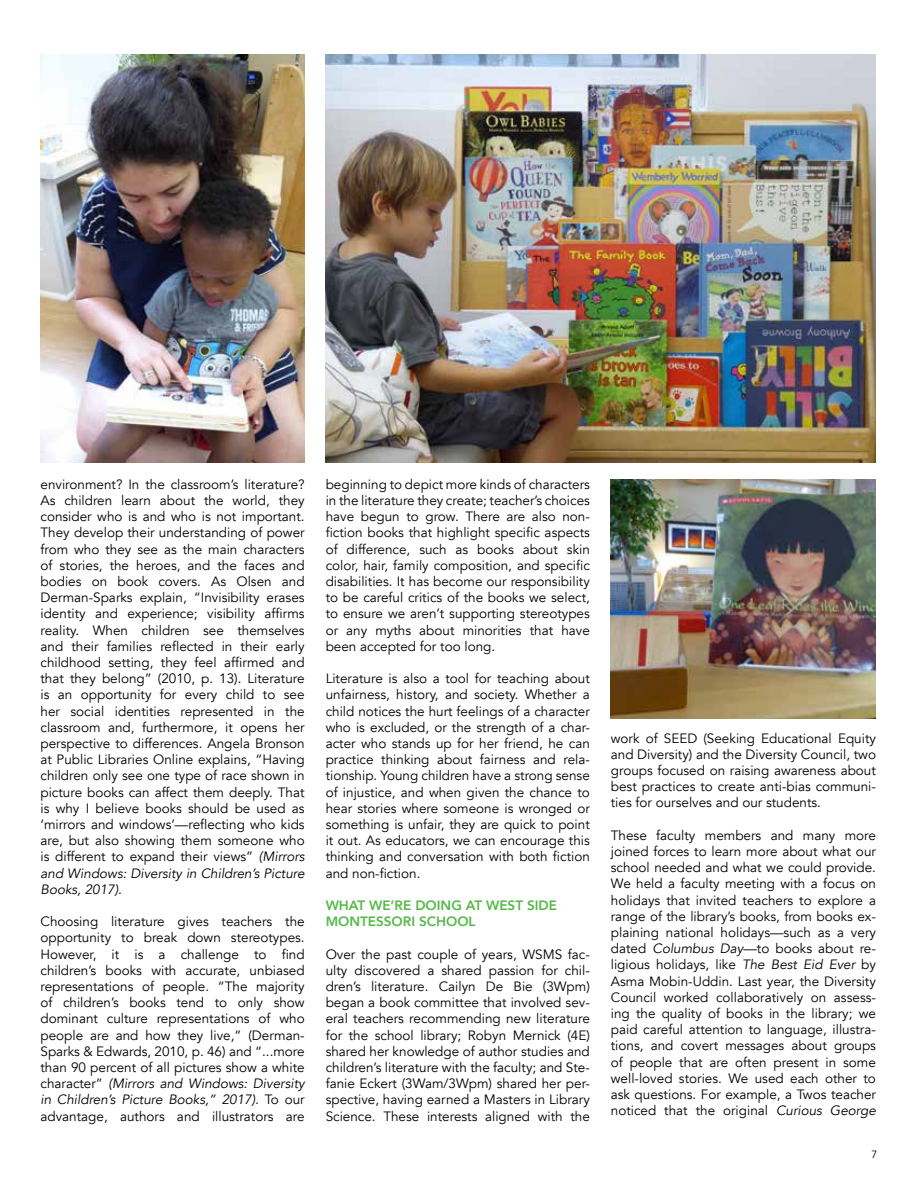
<style>
.page{position:relative;width:918px;height:1188px;background:#fff}
.page>*{position:absolute;margin:0;border:0;box-sizing:border-box;transform-origin:0 0}
.t1{font:13.5px/16.2px "Avenir";color:#000;text-align:justify}
.t2{font:800 13.5px/16.2px "Avenir";color:#54b948}
.t3{font:10.5px "Avenir";color:#000}
.s1{font-style:italic}
</style>
<div class="page">
<img style="left:326px;top:54px;width:550px;height:408px">
<img style="left:40px;top:54px;width:265px;height:408px">
<img style="left:611px;top:480px;width:265px;height:238px">
<p class="t1" style="left:40px;top:476px;width:266px">environment? In the classroom’s literature?<br>As children learn about the world, they consider who is and who is not important.<br>They develop their understanding of power from who they see as the main characters of stories, the heroes, and the faces and bodies on book covers. As Olsen and Derman-Sparks explain, “Invisibility erases identity and experience; visibility affirms reality. When children see themselves and their families reflected in their early childhood setting, they feel affirmed and that they belong” (2010, p. 13). Literature is an opportunity for every child to see her social identities represented in the classroom and, furthermore, it opens her perspective to differences. Angela Bronson at Public Libraries Online explains, “Having children only see one type of race shown in picture books can affect them deeply. That is why I believe books should be used as ‘mirrors and windows’—reflecting who kids are, but also showing them someone who is different to expand their views” <span class="s1">(Mirrors and Windows: Diversity in Children’s Picture Books, 2017).</span></p>
<p class="t1" style="left:40px;top:914px;width:266px">Choosing literature gives teachers the opportunity to break down stereotypes.<br>However, it is a challenge to find children’s books with accurate, unbiased representations of people. “The majority of children’s books tend to only show dominant culture representations of who people are and how they live,” (Derman-Sparks &amp; Edwards, 2010, p. 46) and “...more than 90 percent of all pictures show a white character” <span class="s1">(Mirrors and Windows: Diversity in Children’s Picture Books,” 2017).</span> To our advantage, authors and illustrators are</p>
<p class="t1" style="left:326px;top:476px;width:266px">beginning to depict more kinds of characters in the literature they create; teacher’s choices have begun to grow. There are also non&shy;fiction books that highlight specific aspects of difference, such as books about skin color, hair, family composition, and specific disabilities. It has become our responsibility to be careful critics of the books we select, to ensure we aren’t supporting stereotypes or any myths about minorities that have been accepted for too long.</p>
<p class="t1" style="left:326px;top:671px;width:266px">Literature is also a tool for teaching about unfairness, history, and society. Whether a child notices the hurt feelings of a character who is excluded, or the strength of a char&shy;acter who stands up for her friend, he can practice thinking about fairness and rela&shy;tionship. Young children have a strong sense of injustice, and when given the chance to hear stories where someone is wronged or something is unfair, they are quick to point it out. As educators, we can encourage this thinking and conversation with both fiction and non-fiction.</p>
<p class="t2" style="left:326px;top:898px;width:233px">WHAT WE’RE DOING AT WEST SIDE<br>MONTESSORI SCHOOL</p>
<p class="t1" style="left:326px;top:946px;width:266px">Over the past couple of years, WSMS fac&shy;ulty discovered a shared passion for chil&shy;dren’s literature. Cailyn De Bie (3Wpm) began a book committee that involved sev&shy;eral teachers recommending new literature for the school library; Robyn Mernick (4E) shared her knowledge of author studies and children’s literature with the faculty; and Ste&shy;fanie Eckert (3Wam/3Wpm) shared her per&shy;spective, having earned a Masters in Library Science. These interests aligned with the</p>
<p class="t1" style="left:611px;top:730px;width:267px">work of SEED (Seeking Educational Equity and Diversity) and the Diversity Council, two groups focused on raising awareness about best practices to create anti-bias communi&shy;ties for ourselves and our students.</p>
<p class="t1" style="left:611px;top:827px;width:267px">These faculty members and many more joined forces to learn more about what our school needed and what we could provide.<br>We held a faculty meeting with a focus on holidays that invited teachers to explore a range of the library’s books, from books ex&shy;plaining national holidays—such as a very dated <span class="s1">Columbus Day</span>—to books about re&shy;ligious holidays, like <span class="s1">The Best Eid Ever</span> by Asma Mobin-Uddin. Last year, the Diversity Council worked collaboratively on assess&shy;ing the quality of books in the library; we paid careful attention to language, illustra&shy;tions, and covert messages about groups of people that are often present in some well-loved stories. We used each other to ask questions. For example, a Twos teacher noticed that the original <span class="s1">Curious George</span></p>
<p class="t3" style="left:872px;top:1148px;width:7px">7</p>
</div>
